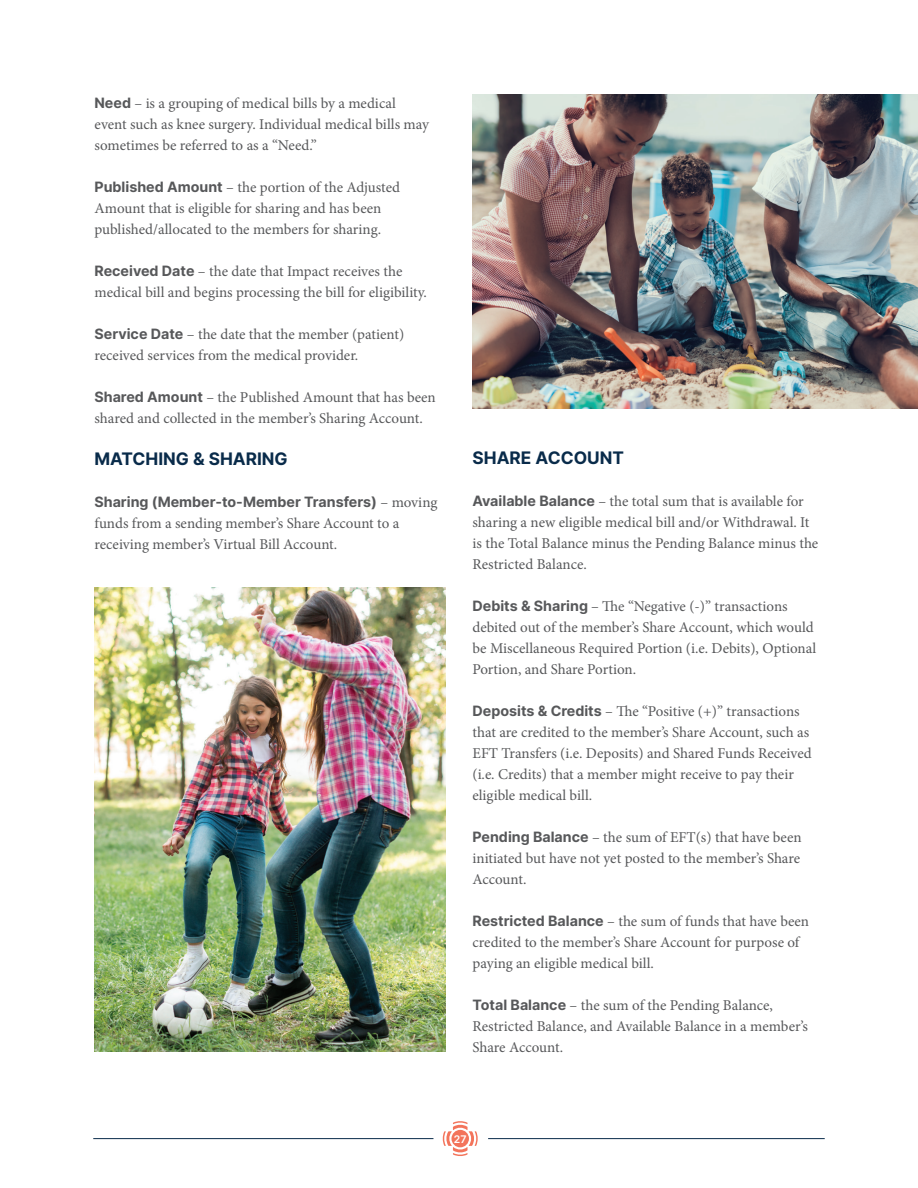
<style>
.page{position:relative;width:918px;height:1188px;background:#fff}
.page>*{position:absolute;margin:0;border:0;box-sizing:border-box;transform-origin:0 0}
.t1{font:17.25px "Inter";color:#092b4a}
.t2{font:15px/21px "Minion Pro";color:#57585a}
.t3{font:14.25px "Inter";color:#57585a}
.t4{font:10.5px "Inter";color:#fff}
.s1{font-family:"Inter";font-size:14.25px}
.s2{font-family:"Minion Pro";font-size:15px}
</style>
<div class="page">
<svg style="left:442px;top:1121px;width:36px;height:35px"></svg>
<hr style="left:488px;top:1138px;width:337px;height:1px;background:#092b4a">
<hr style="left:93px;top:1138px;width:340px;height:1px;background:#092b4a">
<img style="left:472px;top:94px;width:446px;height:314px">
<img style="left:94px;top:588px;width:352px;height:463px">
<p class="t2" style="left:94px;top:93px;width:336px"><span class="s1">Need</span> – is a grouping of medical bills by a medical event such as knee surgery. Individual medical bills may sometimes be referred to as a “Need.”</p>
<p class="t2" style="left:94px;top:177px;width:307px"><span class="s1">Published Amount</span> – the portion of the Adjusted<br>Amount that is eligible for sharing and has been published/allocated to the members for sharing.</p>
<p class="t2" style="left:94px;top:261px;width:334px"><span class="s1">Received Date</span> – the date that Impact receives the medical bill and begins processing the bill for eligibility.</p>
<p class="t2" style="left:94px;top:324px;width:311px"><span class="s1">Service Date</span> – the date that the member (patient) received services from the medical provider.</p>
<p class="t2" style="left:94px;top:387px;width:343px"><span class="s1">Shared Amount</span> – the Published Amount that has been shared and collected in the member’s Sharing Account.</p>
<p class="t1" style="left:94px;top:446px;width:195px">MATCHING &amp; SHARING</p>
<p class="t3" style="left:94px;top:492px;width:344px">Sharing (Member-to-Member Transfers) <span class="s2">– moving</span></p>
<p class="t2" style="left:94px;top:513px;width:306px">funds from a sending member’s Share Account to a receiving member’s Virtual Bill Account.</p>
<p class="t1" style="left:472px;top:446px;width:153px">SHARE ACCOUNT</p>
<p class="t2" style="left:472px;top:491px;width:347px"><span class="s1">Available Balance</span> – the total sum that is available for sharing a new eligible medical bill and/or Withdrawal. It is the Total Balance minus the Pending Balance minus the Restricted Balance.</p>
<p class="t2" style="left:472px;top:596px;width:345px"><span class="s1">Debits &amp; Sharing</span> – The “Negative (-)” transactions debited out of the member’s Share Account, which would be Miscellaneous Required Portion (i.e. Debits), Optional Portion, and Share Portion.</p>
<p class="t2" style="left:472px;top:701px;width:341px"><span class="s1">Deposits &amp; Credits</span> – The “Positive (+)” transactions that are credited to the member’s Share Account, such as EFT Transfers (i.e. Deposits) and Shared Funds Received (i.e. Credits) that a member might receive to pay their eligible medical bill.</p>
<p class="t2" style="left:472px;top:827px;width:331px;text-align:justify"><span class="s1">Pending Balance</span> – the sum of EFT(s) that have been initiated but have not yet posted to the member’s Share Account.</p>
<p class="t2" style="left:472px;top:911px;width:338px"><span class="s1">Restricted Balance</span> – the sum of funds that have been credited to the member’s Share Account for purpose of paying an eligible medical bill.</p>
<p class="t2" style="left:472px;top:995px;width:337px"><span class="s1">Total Balance</span> – the sum of the Pending Balance,<br>Restricted Balance, and Available Balance in a member’s<br>Share Account.</p>
<p class="t4" style="left:454px;top:1131px;width:14px">27</p>
</div>
